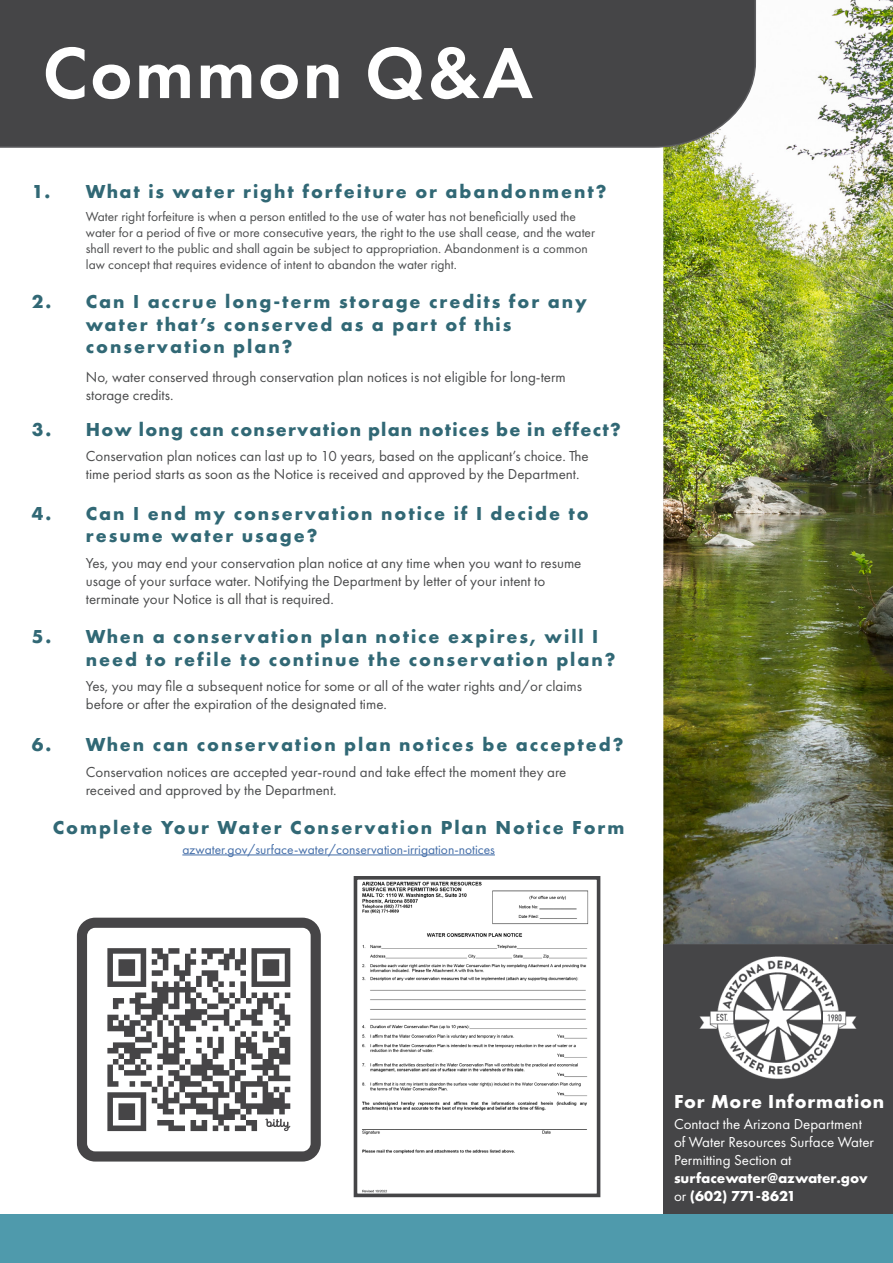
<style>
.page{position:relative;width:893px;height:1263px;background:#fff}
.page>*{position:absolute;margin:0;border:0;box-sizing:border-box;transform-origin:0 0}
.t1{font:600 75px "Futura PT";letter-spacing:.03em;color:#fff}
.Heading_1_-_left{font:700 19.5px/22.5px "Futura PT";letter-spacing:.1em;color:#316875}
.Heading_1_-_left-2{font:700 19.5px "Futura PT";letter-spacing:.06em;color:#316875}
.Heading_1_-_left-3{font:700 19.5px "Futura PT";letter-spacing:.04em;color:#fff}
.Body_text_1_-_left{font:15px/18px "Futura PT";color:#4b4c4d}
.Main_Body_Text{font:15px/18px "Futura PT";color:#4b4c4d}
.Body_text_1_-_left-2{font:15px/18px "Futura PT";color:#fff}
.Body_text_1_-_left-3{font:700 15px "Futura PT";color:#fff}
.Body_text_1_-_left-4{font:13.5px/16.2px "Futura PT";color:#4b4c4d}
.Body_text_1_-_left-5{font:13.5px "Futura PT";color:#436da8}
.s1{font-weight:400}
</style>
<div class="page">
<div style="left:663px;top:868px;width:230px;height:346px;background:#454547"></div>
<div style="left:0;top:1215px;width:893px;height:48px;background:#4f9aac"></div>
<img style="left:663px;top:0;width:230px;height:944px">
<div style="left:0;top:0;width:757px;height:149px;background:#454547"></div>
<svg style="left:353px;top:876px;width:248px;height:322px"></svg>
<svg style="left:77px;top:918px;width:244px;height:243px"></svg>
<hr style="left:182px;top:855px;width:313px;height:1px;background:#436da8">
<img style="left:672px;top:935px;width:212px;height:144px">
<p class="t1" style="left:43px;top:26px;width:492px">Common Q&amp;A</p>
<p class="Heading_1_-_left" style="left:32px;top:179px;width:576px">1. What is water right forfeiture or abandonment?</p>
<p class="Body_text_1_-_left-4" style="left:86px;top:208px;width:511px">Water right forfeiture is when a person entitled to the use of water has not beneficially used the water for a period of five or more consecutive years, the right to the use shall cease, and the water shall revert to the public and shall again be subject to appropriation. Abandonment is a common law concept that requires evidence of intent to abandon the water right.</p>
<p class="Heading_1_-_left" style="left:86px;top:290px;width:503px;text-indent:-54px">2. Can I accrue long-term storage credits for any water that’s conserved as a part of this conservation plan?</p>
<p class="Body_text_1_-_left" style="left:86px;top:368px;width:481px">No, water conserved through conservation plan notices is not eligible for long-term storage credits.</p>
<p class="Heading_1_-_left-2" style="left:32px;top:417px;width:590px">3. How long can conservation plan notices be in effect?</p>
<p class="Body_text_1_-_left" style="left:86px;top:447px;width:504px">Conservation plan notices can last up to 10 years, based on the applicant’s choice. The time period starts as soon as the Notice is received and approved by the Department.</p>
<p class="Heading_1_-_left" style="left:86px;top:502px;width:504px;text-indent:-54px">4. Can I end my conservation notice if I decide to resume water usage?</p>
<p class="Body_text_1_-_left" style="left:86px;top:554px;width:497px">Yes, you may end your conservation plan notice at any time when you want to resume usage of your surface water. Notifying the Department by letter of your intent to terminate your Notice is all that is required.</p>
<p class="Heading_1_-_left" style="left:86px;top:625px;width:531px;text-indent:-54px">5. When a conservation plan notice expires, will I need to refile to continue the conservation plan?</p>
<p class="Body_text_1_-_left" style="left:86px;top:677px;width:498px">Yes, you may file a subsequent notice for some or all of the water rights and/or claims before or after the expiration of the designated time.</p>
<p class="Heading_1_-_left" style="left:32px;top:733px;width:593px">6. When can conservation plan notices be accepted?</p>
<p class="Main_Body_Text" style="left:86px;top:763px;width:482px">Conservation notices are accepted year-round and take effect the moment they are received and approved by the Department.</p>
<p class="Heading_1_-_left" style="left:53px;top:816px;width:573px">Complete Your Water Conservation Plan Notice Form</p>
<p class="Body_text_1_-_left-5" style="left:182px;top:841px;width:314px">azwater.gov/surface-water/conservation-irrigation-notices</p>
<p class="Heading_1_-_left-3" style="left:674px;top:1089px;width:212px">For More Information</p>
<p class="Body_text_1_-_left-2" style="left:674px;top:1115px;width:202px">Contact the Arizona Department of Water Resources Surface Water<br>Permitting Section at</p>
<p class="Body_text_1_-_left-3" style="left:674px;top:1168px;width:195px">surfacewater@azwater.gov</p>
<p class="Body_text_1_-_left-3" style="left:674px;top:1186px;width:123px"><span class="s1">or</span> (602) 771-8621</p>
</div>
